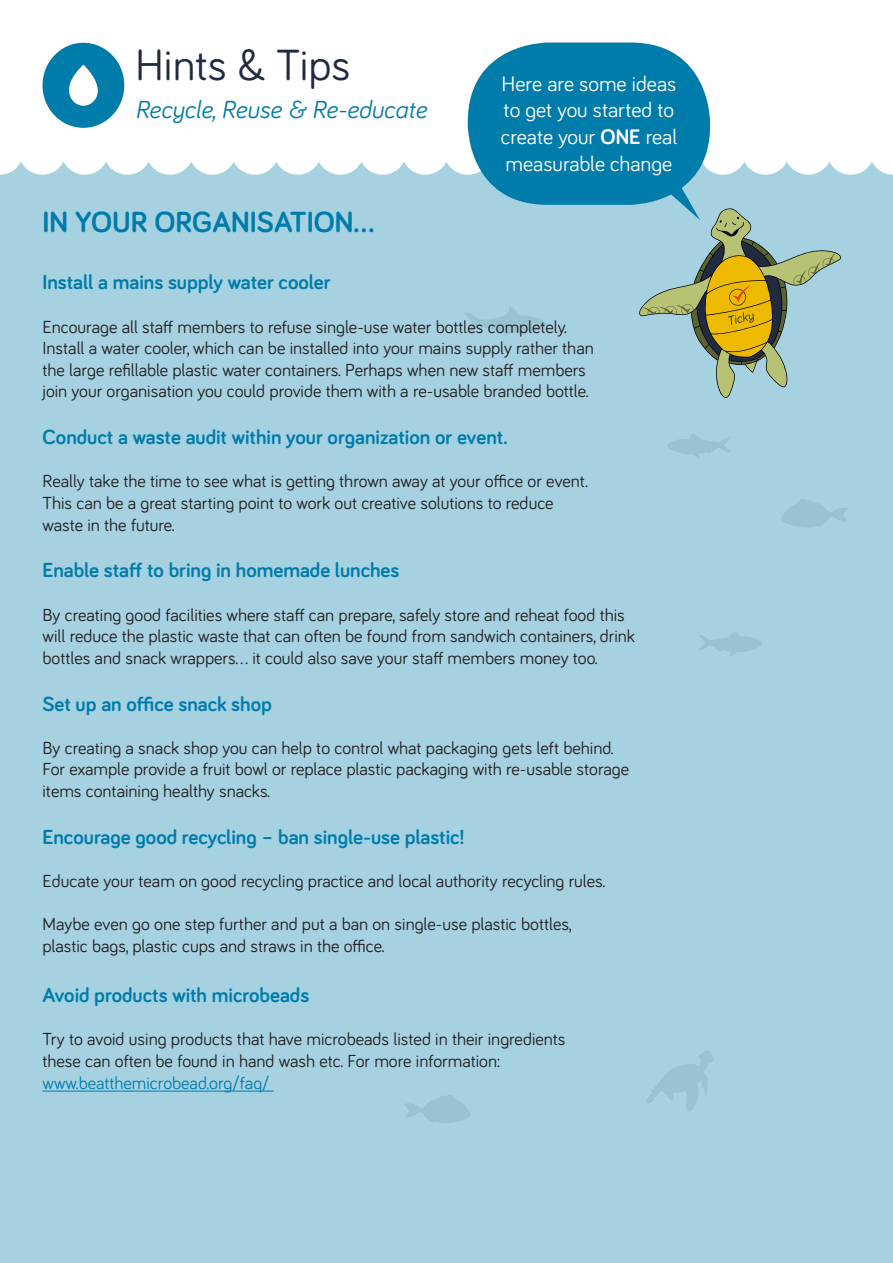
<style>
.page{position:relative;width:893px;height:1263px;background:#fff}
.page>*{position:absolute;margin:0;border:0;box-sizing:border-box;transform-origin:0 0}
.t1{font:45px "Bariol";color:#202b41}
.t2{font:700 30px "Bariol";color:#007caa}
.t3{font:italic 25.5px "Bariol";color:#007caa}
.t4{font:21.6px/26.8px "Bariol";color:#fff}
.t5{font:700 21px "Bariol";color:#007caa}
.t6{font:18px/21.6px "Bariol";color:#231f20}
.t7{font:18px "Bariol";color:#007caa}
.s1{font-weight:700}
</style>
<div class="page">
<div style="left:0;top:162px;width:893px;height:1101px;background:#a6d1e1"></div>
<div style="left:468px;top:43px;width:242px;height:162px;background:#007caa;border-radius:80px"></div>
<hr style="left:43px;top:1091px;width:231px;height:1px;background:#007caa">
<div style="left:43px;top:43px;width:81px;height:85px;background:#007caa;border-radius:50%"></div>
<svg style="left:69px;top:65px;width:29px;height:41px"></svg>
<svg style="left:639px;top:168px;width:202px;height:230px;background:#9ebbaa"></svg>
<svg style="left:667px;top:433px;width:64px;height:26px;background:#a0cada"></svg>
<svg style="left:780px;top:498px;width:70px;height:30px;background:#9fc9d8"></svg>
<svg style="left:465px;top:307px;width:82px;height:29px;background:#a0cada"></svg>
<svg style="left:646px;top:1050px;width:68px;height:62px;background:#a1cbdb"></svg>
<svg style="left:698px;top:631px;width:64px;height:26px;background:#a0cada"></svg>
<svg style="left:402px;top:1094px;width:70px;height:29px;background:#9fc9d8"></svg>
<p class="t1" style="left:135px;top:34px;width:217px">Hints &amp; Tips</p>
<p class="t3" style="left:135px;top:92px;width:293px">Recycle, Reuse &amp; Re-educate</p>
<p class="t2" style="left:43px;top:201px;width:334px">IN YOUR ORGANISATION…</p>
<p class="t4" style="left:501px;top:69px;width:178px">Here are some ideas to get you started to create your <span class="s1">ONE</span> real measurable change</p>
<p class="t5" style="left:43px;top:268px;width:290px">Install a mains supply water cooler</p>
<p class="t6" style="left:43px;top:315px;width:526px">Encourage all staff members to refuse single-use water bottles completely.</p>
<p class="t6" style="left:43px;top:336px;width:553px">Install a water cooler, which can be installed into your mains supply rather than</p>
<p class="t6" style="left:43px;top:358px;width:545px">the large refillable plastic water containers. Perhaps when new staff members</p>
<p class="t6" style="left:43px;top:380px;width:548px">join your organisation you could provide them with a re-usable branded bottle.</p>
<p class="t5" style="left:43px;top:423px;width:467px">Conduct a waste audit within your organization or event.</p>
<p class="t6" style="left:43px;top:470px;width:547px">Really take the time to see what is getting thrown away at your office or event.</p>
<p class="t6" style="left:43px;top:491px;width:513px">This can be a great starting point to work out creative solutions to reduce</p>
<p class="t6" style="left:43px;top:513px;width:134px">waste in the future.</p>
<p class="t5" style="left:43px;top:556px;width:358px">Enable staff to bring in homemade lunches</p>
<p class="t6" style="left:43px;top:603px;width:594px">By creating good facilities where staff can prepare, safely store and reheat food this will reduce the plastic waste that can often be found from sandwich containers, drink bottles and snack wrappers… it could also save your staff members money too.</p>
<p class="t5" style="left:43px;top:689px;width:231px">Set up an office snack shop</p>
<p class="t6" style="left:43px;top:736px;width:573px">By creating a snack shop you can help to control what packaging gets left behind.</p>
<p class="t6" style="left:43px;top:758px;width:588px">For example provide a fruit bowl or replace plastic packaging with re-usable storage items containing healthy snacks.</p>
<p class="t5" style="left:43px;top:822px;width:423px">Encourage good recycling – ban single-use plastic!</p>
<p class="t6" style="left:43px;top:869px;width:564px">Educate your team on good recycling practice and local authority recycling rules.</p>
<p class="t6" style="left:43px;top:912px;width:531px">Maybe even go one step further and put a ban on single-use plastic bottles,</p>
<p class="t6" style="left:43px;top:934px;width:344px">plastic bags, plastic cups and straws in the office.</p>
<p class="t5" style="left:43px;top:981px;width:268px">Avoid products with microbeads</p>
<p class="t6" style="left:43px;top:1028px;width:524px">Try to avoid using products that have microbeads listed in their ingredients</p>
<p class="t6" style="left:43px;top:1049px;width:459px">these can often be found in hand wash etc. For more information:</p>
<p class="t7" style="left:43px;top:1070px;width:228px">www.beatthemicrobead.org/faq/</p>
</div>
